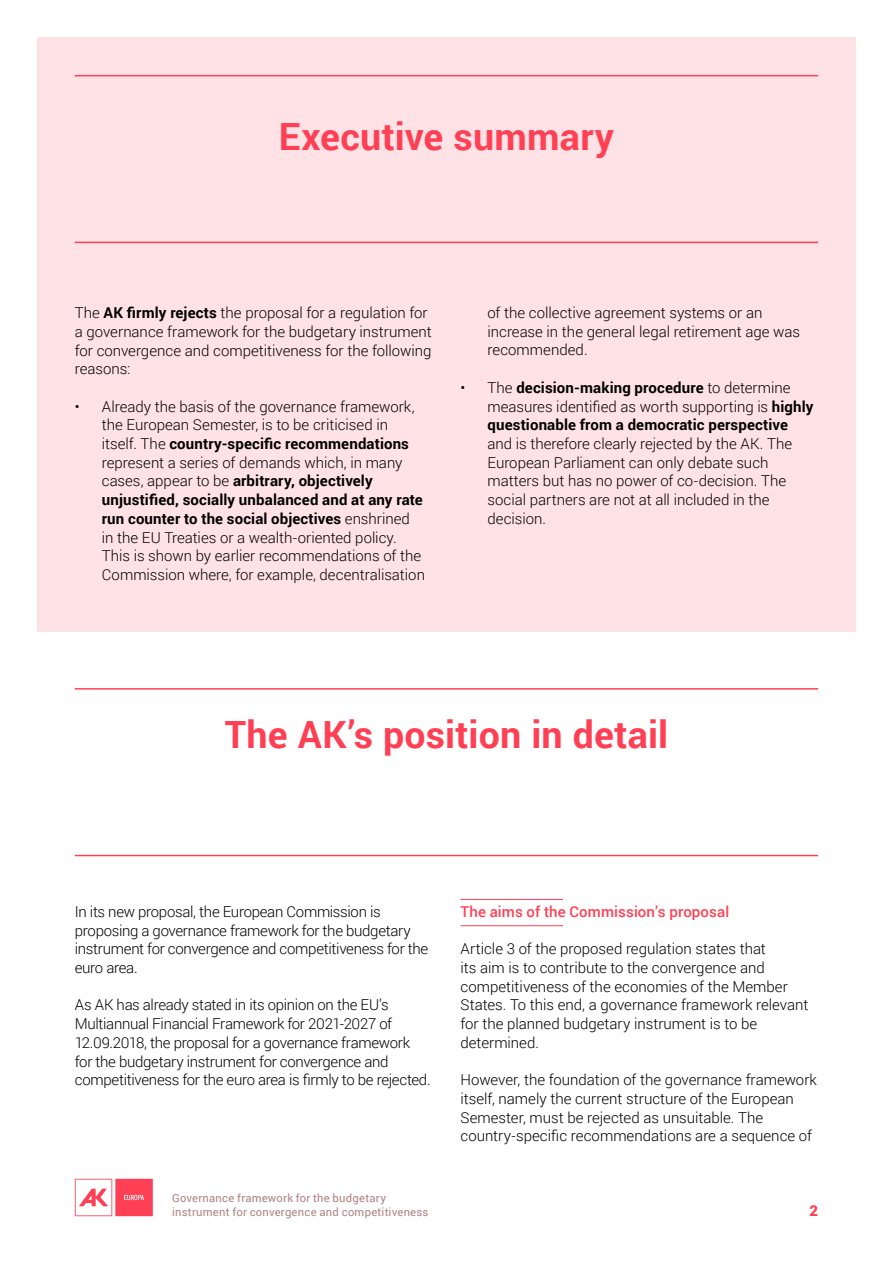
<style>
.page{position:relative;width:893px;height:1263px;background:#fff}
.page>*{position:absolute;margin:0;border:0;box-sizing:border-box;transform-origin:0 0}
.t1{font:700 37.5px "Roboto";letter-spacing:.005em;color:#ff4054}
.t2{font:300 15px/18.8px "Roboto";letter-spacing:-.005em;color:#000}
.t3{font:700 15px/18.8px "Roboto";letter-spacing:.01em;color:#000}
.t4{font:500 15px "Roboto";letter-spacing:.005em;color:#ff4054}
.t5{font:900 15px "Roboto";color:#ff4054}
.t6{font:11.25px/14.1px "Roboto";letter-spacing:.02em;color:#af8282}
.s1{font-weight:700}
.s2{font-weight:300}
</style>
<div class="page">
<svg style="left:75px;top:1179px;width:78px;height:37px"></svg>
<div style="left:37px;top:37px;width:818px;height:594px;background:#ffe2e6"></div>
<hr style="left:75px;top:75px;width:743px;height:1px;background:#ff4054">
<hr style="left:75px;top:242px;width:743px;height:1px;background:#ff4054">
<hr style="left:75px;top:688px;width:743px;height:1px;background:#ff4054">
<hr style="left:75px;top:855px;width:743px;height:1px;background:#ff4054">
<hr style="left:460px;top:899px;width:103px;height:1px;background:#ff4054">
<hr style="left:460px;top:925px;width:103px;height:1px;background:#ff4054">
<h1 class="t1" style="left:279px;top:110px;width:337px">Executive summary</h1>
<p class="t2" style="left:75px;top:303px;width:358px">The <span class="s1">AK firmly rejects</span> the proposal for a regulation for a governance framework for the budgetary instrument for convergence and competitiveness for the following reasons:</p>
<p class="t2" style="left:102px;top:396px;width:325px;text-indent:-27px">• Already the basis of the governance framework, the European Semester, is to be criticised in itself. The <span class="s1">country-specific recommendations </span>represent a series of demands which, in many cases, appear to be <span class="s1">arbitrary, objectively unjustified, socially unbalanced and at any rate run counter to the social objectives</span> enshrined in the EU Treaties or a wealth-oriented policy.<br>This is shown by earlier recommendations of the Commission where, for example, decentralisation</p>
<p class="t2" style="left:487px;top:303px;width:314px">of the collective agreement systems or an increase in the general legal retirement age was recommended.</p>
<p class="t3" style="left:487px;top:378px;width:328px;text-indent:-27px"><span class="s2">• The</span> decision-making procedure <span class="s2">to determine measures identified as worth supporting is</span> highly questionable from a democratic perspective</p>
<p class="t2" style="left:487px;top:434px;width:306px">and is therefore clearly rejected by the AK. The European Parliament can only debate such matters but has no power of co-decision. The social partners are not at all included in the decision.</p>
<h1 class="t1" style="left:225px;top:709px;width:445px">The AK’s position in detail</h1>
<p class="t2" style="left:75px;top:902px;width:355px">I n its new proposal, the European Commission is proposing a governance framework for the budgetary instrument for convergence and competitiveness for the euro area.</p>
<p class="t2" style="left:75px;top:995px;width:357px">As AK has already stated in its opinion on the EU’s<br>M ultiannual Financial Framework for 2021-2027 of 12.09.2018, the proposal for a governance framework for the budgetary instrument for convergence and competitiveness for the euro area is firmly to be rejected.</p>
<p class="t4" style="left:460px;top:901px;width:270px">The aims of the Commission’s proposal</p>
<p class="t2" style="left:460px;top:939px;width:349px">Article 3 of the proposed regulation states that<br>its aim is to contribute to the convergence and competitiveness of the economies of the Member States. To this end, a governance framework relevant for the planned budgetary instrument is to be determined.</p>
<p class="t2" style="left:460px;top:1070px;width:358px">However, the foundation of the governance framework itself, namely the current structure of the European Semester, must be rejected as unsuitable. The country-specific recommendations are a sequence of</p>
<p class="t6" style="left:172px;top:1191px;width:258px">Governance framework for the budgetary instrument for convergence and competitiveness</p>
<p class="t5" style="left:809px;top:1200px;width:10px">2</p>
</div>
